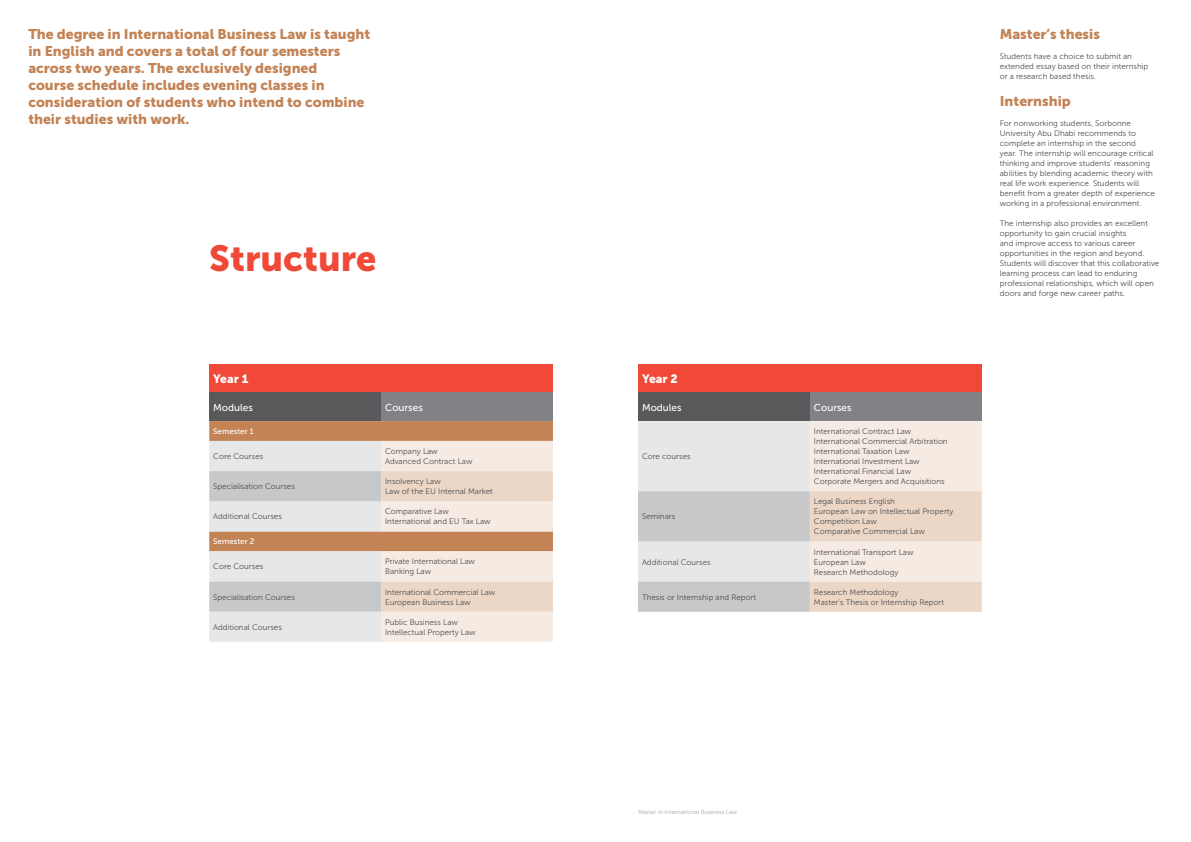
<style>
.page{position:relative;width:1191px;height:842px;background:#fff}
.page>*{position:absolute;margin:0;border:0;box-sizing:border-box;transform-origin:0 0}
.t1{font:36px "Museo Sans 900";color:#f04937}
.t2{font:14px/17px "Museo Sans 900";color:#c38355}
.t3{font:12px "Museo Sans 900";color:#fff}
.t4{font:10px "Museo Sans 500";color:#fff}
.t5{font:8px/10px "Museo Sans 300";color:#4d4d4f}
.t6{font:8px "Museo Sans 500";color:#fff}
.t7{font:6px "Museo Sans 300";color:#a7a9ac}
</style>
<div class="page">
<div style="left:638px;top:364px;width:343px;height:29px;background:#f04937"></div>
<div style="left:638px;top:393px;width:172px;height:28px;background:#58595b"></div>
<div style="left:810px;top:393px;width:171px;height:28px;background:#808285"></div>
<svg style="left:638px;top:421px;width:343px;height:191px;background:#e5ded9"></svg>
<div style="left:209px;top:364px;width:344px;height:29px;background:#f04937"></div>
<div style="left:209px;top:393px;width:172px;height:28px;background:#58595b"></div>
<div style="left:381px;top:393px;width:172px;height:28px;background:#808285"></div>
<svg style="left:209px;top:421px;width:344px;height:20px;background:#c38456"></svg>
<svg style="left:209px;top:441px;width:344px;height:201px;background:#e3d7ce"></svg>
<p class="t2" style="left:28px;top:25px;width:343px">The degree in International Business Law is taught in English and covers a total of four semesters across two years. The exclusively designed<br>course schedule includes evening classes in consideration of students who intend to combine their studies with work.</p>
<h1 class="t1" style="left:209px;top:238px;width:169px">Structure</h1>
<h3 class="t3" style="left:213px;top:372px;width:37px">Year 1</h3>
<p class="t4" style="left:213px;top:402px;width:41px">Modules</p>
<p class="t4" style="left:385px;top:402px;width:39px">Courses</p>
<p class="t6" style="left:213px;top:427px;width:42px">Semester 1</p>
<p class="t5" style="left:213px;top:451px;width:52px">Core Courses</p>
<p class="t5" style="left:385px;top:446px;width:89px">Company Law<br>Advanced Contract Law</p>
<p class="t5" style="left:213px;top:481px;width:83px">Specialisation Courses</p>
<p class="t5" style="left:385px;top:476px;width:109px">Insolvency Law<br>Law of the EU Internal Market</p>
<p class="t5" style="left:213px;top:512px;width:70px">Additional Courses</p>
<p class="t5" style="left:385px;top:507px;width:107px">Comparative Law<br>International and EU Tax Law</p>
<p class="t6" style="left:213px;top:537px;width:43px">Semester 2</p>
<p class="t5" style="left:213px;top:562px;width:52px">Core Courses</p>
<p class="t5" style="left:385px;top:557px;width:91px">Private International Law<br>Banking Law</p>
<p class="t5" style="left:213px;top:592px;width:83px">Specialisation Courses</p>
<p class="t5" style="left:385px;top:587px;width:112px">International Commercial Law<br>European Business Law</p>
<p class="t5" style="left:213px;top:622px;width:70px">Additional Courses</p>
<p class="t5" style="left:385px;top:617px;width:92px">Public Business Law<br>Intellectual Property Law</p>
<h3 class="t3" style="left:642px;top:372px;width:37px">Year 2</h3>
<p class="t4" style="left:642px;top:402px;width:41px">Modules</p>
<p class="t4" style="left:814px;top:402px;width:39px">Courses</p>
<p class="t5" style="left:642px;top:451px;width:50px">Core courses</p>
<p class="t5" style="left:642px;top:512px;width:35px">Seminars</p>
<p class="t5" style="left:814px;top:426px;width:135px">International Contract Law<br>International Commercial Arbitration<br>International Taxation Law<br>International Investment Law<br>International Financial Law<br>Corporate Mergers and Acquisitions</p>
<p class="t5" style="left:814px;top:497px;width:141px">Legal Business English<br>European Law on Intellectual Property<br>Competition Law<br>Comparative Commercial Law</p>
<p class="t5" style="left:642px;top:557px;width:70px">Additional Courses</p>
<p class="t5" style="left:814px;top:547px;width:101px">International Transport Law<br>European Law<br>Research Methodology</p>
<p class="t5" style="left:642px;top:592px;width:116px">Thesis or Internship and Report</p>
<p class="t5" style="left:814px;top:587px;width:132px">Research Methodology<br>Master’s Thesis or Internship Report</p>
<h2 class="t2" style="left:999px;top:25px;width:102px">Master’s thesis</h2>
<p class="t5" style="left:999px;top:51px;width:150px">Students have a choice to submit an extended essay based on their internship or a research based thesis.</p>
<h2 class="t2" style="left:999px;top:92px;width:72px">Internship</h2>
<p class="t5" style="left:999px;top:118px;width:157px">For nonworking students, Sorbonne University Abu Dhabi recommends to complete an internship in the second year. The internship will encourage critical thinking and improve students’ reasoning abilities by blending academic theory with real life work experience. Students will benefit from a greater depth of experience working in a professional environment.</p>
<p class="t5" style="left:999px;top:218px;width:161px">The internship also provides an excellent opportunity to gain crucial insights<br>and improve access to various career opportunities in the region and beyond.<br>Students will discover that this collaborative learning process can lead to enduring professional relationships, which will open doors and forge new career paths.</p>
<p class="t7" style="left:638px;top:808px;width:100px">Master in International Business Law</p>
</div>
